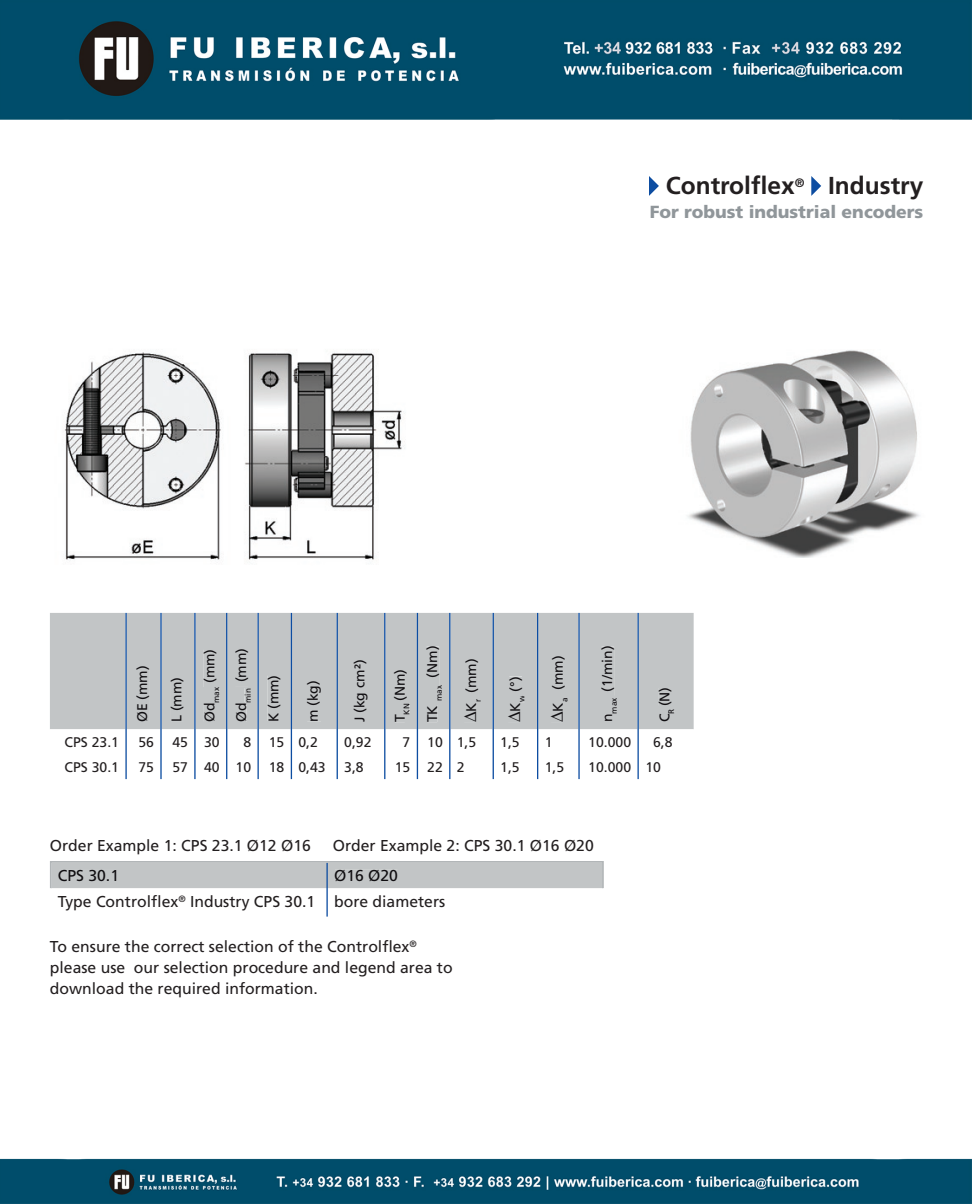
<style>
.page{position:relative;width:973px;height:1204px;background:#fff}
.page>*{position:absolute;margin:0;border:0;box-sizing:border-box;transform-origin:0 0}
.t1{font:700 24.5px "Frutiger";color:#231f20}
.t2{font:900 17.5px "Frutiger";color:#90969a}
.t3{font:15.75px/21px "Frutiger";color:#231f20}
.t4{font:15.75px "Frutiger";color:#100e11}
.t5{font:14px "Frutiger";color:#100e11}
.t6{font:14px "Frutiger";color:#231f20}
.s1{font-family:"Arial";font-size:17.5px}
.s2{color:#100e11}
</style>
<div class="page">
<img style="left:0;top:0;width:971px;height:1203px">
<h1 class="t1" style="left:665px;top:171px;width:259px">Controlflex<sup>®</sup> Industry</h1>
<p class="t2" style="left:649px;top:201px;width:275px">For robust industrial encoders</p>
<p class="t5" style="left:134px;top:722px;width:58px;rotate:-90deg">ØE (mm)</p>
<p class="t5" style="left:168px;top:722px;width:47px;rotate:-90deg">L (mm)</p>
<p class="t5" style="left:201px;top:722px;width:75px;rotate:-90deg">Ød<sub>max</sub> (mm)</p>
<p class="t5" style="left:233px;top:722px;width:76px;rotate:-90deg">Ød<sub>min</sub> (mm)</p>
<p class="t5" style="left:265px;top:722px;width:49px;rotate:-90deg">K (mm)</p>
<p class="t5" style="left:305px;top:722px;width:43px;rotate:-90deg">m (kg)</p>
<p class="t5" style="left:351px;top:722px;width:64px;rotate:-90deg">J (kg cm²)</p>
<p class="t5" style="left:391px;top:722px;width:55px;rotate:-90deg">T<sub>KN</sub> (Nm)</p>
<p class="t5" style="left:424px;top:722px;width:78px;rotate:-90deg">TK <sub>max</sub> (Nm)</p>
<p class="t5" style="left:463px;top:722px;width:65px;rotate:-90deg"><span class="s1">∆</span>K<sub>r</sub> (mm)</p>
<p class="t5" style="left:507px;top:722px;width:47px;rotate:-90deg"><span class="s1">∆</span>K<sub>w</sub> (°)</p>
<p class="t5" style="left:550px;top:722px;width:68px;rotate:-90deg"><span class="s1">∆</span>K<sub>a</sub> (mm)</p>
<p class="t5" style="left:599px;top:722px;width:78px;rotate:-90deg">n<sub>max</sub> (1/min)</p>
<p class="t5" style="left:656px;top:722px;width:37px;rotate:-90deg">C<sub>R</sub> (N)</p>
<p class="t6" style="left:65px;top:734px;width:56px">CPS 23.1</p>
<p class="t6" style="left:138px;top:734px;width:17px">56</p>
<p class="t6" style="left:172px;top:734px;width:49px">45 30</p>
<p class="t6" style="left:243px;top:734px;width:9px">8</p>
<p class="t6" style="left:269px;top:734px;width:51px">15 0,2</p>
<p class="t6" style="left:344px;top:734px;width:29px">0,92</p>
<p class="t6" style="left:402px;top:734px;width:75px">7 10 1,5</p>
<p class="t6" style="left:500px;top:734px;width:21px">1,5</p>
<p class="t6" style="left:544px;top:734px;width:9px">1</p>
<p class="t6" style="left:588px;top:734px;width:44px">10.000</p>
<p class="t6" style="left:653px;top:734px;width:21px">6,8</p>
<p class="t6" style="left:65px;top:759px;width:56px">CPS 30.1</p>
<p class="t6" style="left:138px;top:759px;width:17px">75</p>
<p class="t6" style="left:172px;top:759px;width:80px">57 40 10</p>
<p class="t6" style="left:269px;top:759px;width:58px">18 0,43</p>
<p class="t6" style="left:344px;top:759px;width:21px">3,8</p>
<p class="t6" style="left:395px;top:759px;width:71px">15 22 2</p>
<p class="t6" style="left:500px;top:759px;width:21px">1,5</p>
<p class="t6" style="left:544px;top:759px;width:21px">1,5</p>
<p class="t6" style="left:588px;top:759px;width:74px">10.000 10</p>
<p class="t3" style="left:50px;top:835px;width:262px">Order Example 1: CPS 23.1 Ø12 Ø16</p>
<p class="t3" style="left:333px;top:835px;width:262px">Order Example 2: CPS 30.1 Ø16 Ø20</p>
<p class="t3" style="left:58px;top:862px;width:389px;line-height:26.2px;text-indent:276px"><span class="s2">Ø16 Ø20<br></span>Type Controlflex<sup>®</sup> Industry CPS 30.1 bore diameters</p>
<p class="t4" style="left:58px;top:866px;width:63px">CPS 30.1</p>
<p class="t3" style="left:50px;top:936px;width:404px">To ensure the correct selection of the Controlflex<sup>® </sup>please use our selection procedure and legend area to download the required information.</p>
</div>
